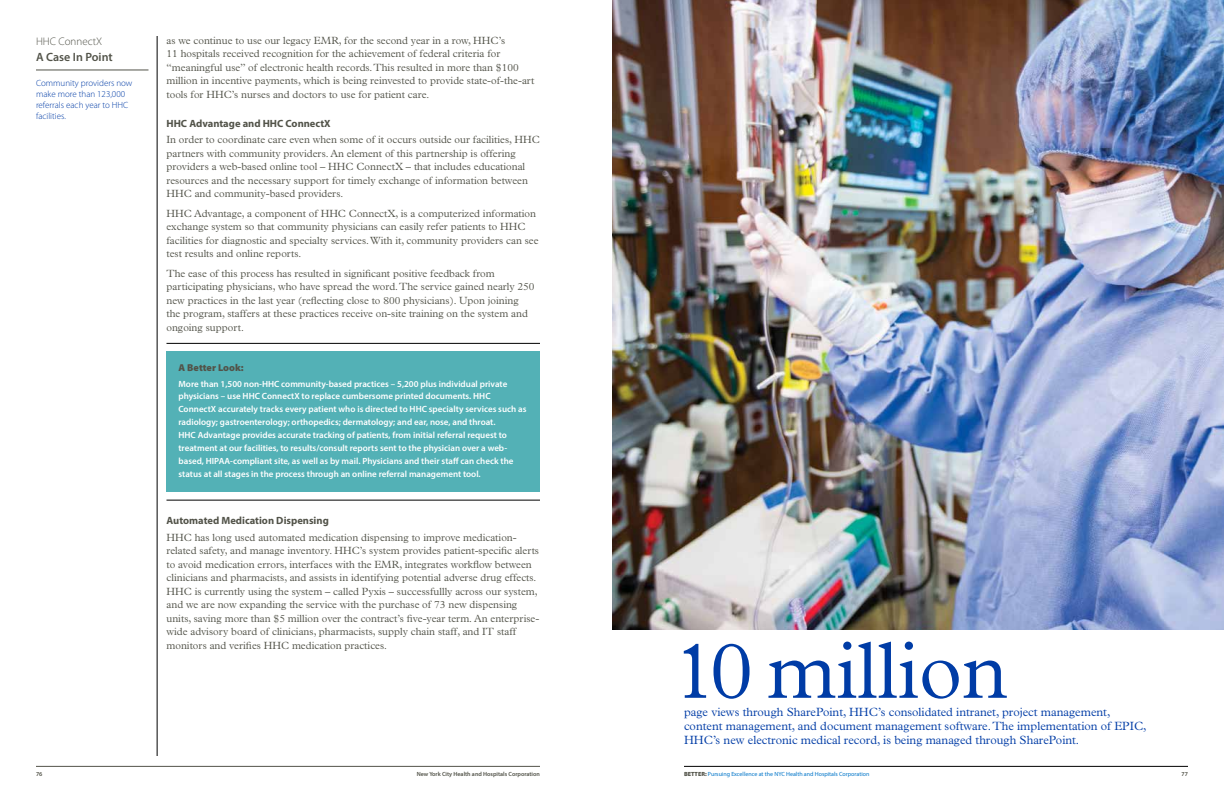
<style>
.page{position:relative;width:1224px;height:792px;background:#fff}
.page>*{position:absolute;margin:0;border:0;box-sizing:border-box;transform-origin:0 0}
.t1{font:300 81px "Plantin";color:#003ca6}
.t2{font:300 12px/14px "Plantin";color:#003ca6}
.t3{font:600 12px "Myriad Pro";color:#525349}
.t4{font:300 11px "Myriad Pro";color:#525349}
.t5{font:300 10.5px/13.5px "Plantin";color:#525349}
.t6{font:700 10.5px "Myriad Pro";color:#525349}
.t7{font:900 10px "Myriad Pro";color:#525349}
.t8{font:600 9px/13px "Myriad Pro";color:#fff}
.t9{font:300 9px/11px "Myriad Pro";color:#003ca6}
.t10{font:6px "Myriad Pro";color:#0075c9}
.t11{font:600 6px "Myriad Pro";color:#525349}
.s1{font-weight:900;color:#525349}
</style>
<div class="page">
<hr style="left:684px;top:766px;width:504px;height:1px;background:#000">
<hr style="left:36px;top:766px;width:504px;height:1px;background:#525349">
<hr style="left:157px;top:36px;width:1px;height:720px;background:#000">
<div style="left:166px;top:351px;width:374px;height:141px;background:#53b1b6"></div>
<hr style="left:166px;top:343px;width:374px;height:1px;background:#000">
<hr style="left:166px;top:500px;width:374px;height:1px;background:#000">
<hr style="left:36px;top:70px;width:112px;height:1px;background:#525349">
<img style="left:612px;top:0;width:612px;height:630px">
<p class="t4" style="left:36px;top:35px;width:68px">HHC ConnectX</p>
<p class="t3" style="left:36px;top:49px;width:78px">A Case In Point</p>
<p class="t9" style="left:36px;top:77px;width:98px">Community providers now make more than 123,000 referrals each year to HHC facilities.</p>
<p class="t5" style="left:166px;top:34px;width:370px">as we continue to use our legacy EMR, for the second year in a row, HHC’s<br>11 hospitals received recognition for the achievement of federal criteria for “meaningful use” of electronic health records. This resulted in more than $100 million in incentive payments, which is being reinvested to provide state-of-the-art tools for HHC’s nurses and doctors to use for patient care.</p>
<p class="t6" style="left:166px;top:117px;width:166px">HHC Advantage and HHC ConnectX</p>
<p class="t5" style="left:166px;top:133px;width:375px">In order to coordinate care even when some of it occurs outside our facilities, HHC partners with community providers. An element of this partnership is offering providers a web-based online tool – HHC ConnectX – that includes educational resources and the necessary support for timely exchange of information between HHC and community-based providers.</p>
<p class="t5" style="left:166px;top:207px;width:374px">HHC Advantage, a component of HHC ConnectX, is a computerized information exchange system so that community physicians can easily refer patients to HHC facilities for diagnostic and specialty services. With it, community providers can see test results and online reports.</p>
<p class="t5" style="left:166px;top:267px;width:370px">The ease of this process has resulted in significant positive feedback from participating physicians, who have spread the word. The service gained nearly 250 new practices in the last year (reflecting close to 800 physicians). Upon joining the program, staffers at these practices receive on-site training on the system and ongoing support.</p>
<p class="t7" style="left:178px;top:361px;width:67px">A Better Look:</p>
<p class="t8" style="left:178px;top:377px;width:350px">More than 1,500 non-HHC community-based practices – 5,200 plus individual private physicians – use HHC ConnectX to replace cumbersome printed documents. HHC ConnectX accurately tracks every patient who is directed to HHC specialty services such as radiology; gastroenterology; orthopedics; dermatology; and ear, nose, and throat.<br>HHC Advantage provides accurate tracking of patients, from initial referral request to treatment at our facilities, to results/consult reports sent to the physician over a web&shy;based, HIPAA-compliant site, as well as by mail. Physicians and their staff can check the status at all stages in the process through an online referral management tool.</p>
<p class="t6" style="left:166px;top:514px;width:164px">Automated Medication Dispensing</p>
<p class="t5" style="left:166px;top:530px;width:374px">HHC has long used automated medication dispensing to improve medication&shy;related safety, and manage inventory. HHC’s system provides patient-specific alerts to avoid medication errors, interfaces with the EMR, integrates workflow between clinicians and pharmacists, and assists in identifying potential adverse drug effects.<br>HHC is currently using the system – called Pyxis – successfullly across our system, and we are now expanding the service with the purchase of 73 new dispensing units, saving more than $5 million over the contract’s five-year term. An enterprise&shy;wide advisory board of clinicians, pharmacists, supply chain staff, and IT staff monitors and verifies HHC medication practices.</p>
<h1 class="t1" style="left:673px;top:624px;width:336px">10 million</h1>
<p class="t2" style="left:684px;top:705px;width:464px">page views through SharePoint, HHC’s consolidated intranet, project management, content management, and document management software. The implementation of EPIC,<br>HHC’s new electronic medical record, is being managed through SharePoint.</p>
<p class="t11" style="left:36px;top:770px;width:8px">76</p>
<p class="t11" style="left:417px;top:770px;width:125px">New York City Health and Hospitals Corporation</p>
<p class="t10" style="left:684px;top:770px;width:187px"><span class="s1">BETTER:</span> Pursuing Excellence at the NYC Health and Hospitals Corporation</p>
<p class="t11" style="left:1182px;top:770px;width:8px">77</p>
</div>
